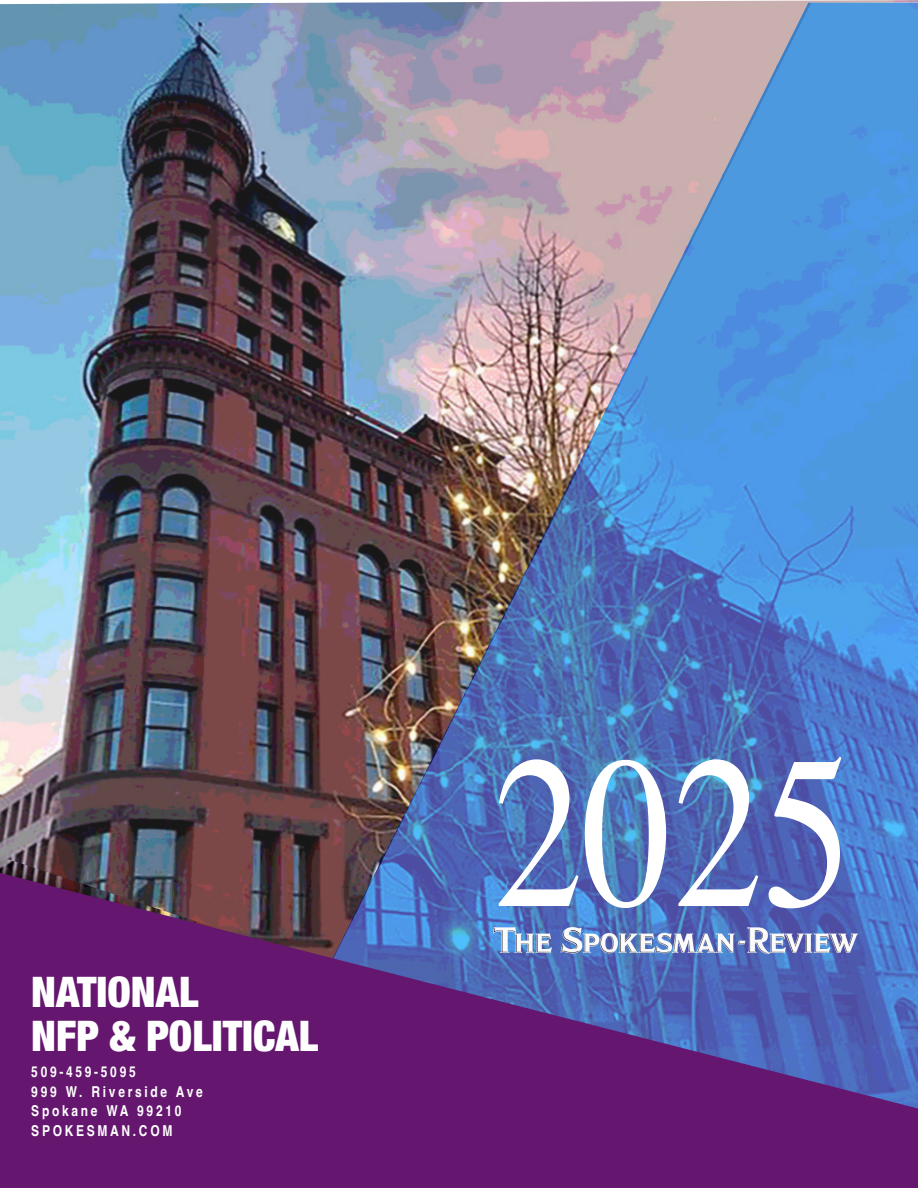
<style>
.page{position:relative;width:918px;height:1188px;background:#fff}
.page>*{position:absolute;margin:0;border:0;box-sizing:border-box;transform-origin:0 0}
.t1{font:217.65px "Times";color:#fff;scale:.83 1}
.t2{font:900 condensed 42px "Helvetica Neue";color:#fff}
.t3{font:700 15px "Helvetica";letter-spacing:.225em;color:#fff;scale:.8 1}
</style>
<div class="page">
<img style="left:0;top:0;width:918px;height:856px">
<img style="left:167px;top:3px;width:609px;height:870px">
<img style="left:776px;top:3px;width:142px;height:870px">
<img style="left:722px;top:64px;width:56px;height:809px">
<img style="left:668px;top:172px;width:56px;height:701px">
<img style="left:614px;top:281px;width:56px;height:592px">
<img style="left:560px;top:389px;width:56px;height:484px">
<img style="left:505px;top:498px;width:57px;height:375px">
<img style="left:451px;top:608px;width:56px;height:265px">
<img style="left:397px;top:716px;width:56px;height:157px">
<img style="left:344px;top:825px;width:55px;height:48px">
<img style="left:0;top:856px;width:329px;height:17px">
<svg style="left:0;top:873px;width:918px;height:315px;fill:#65166f"></svg>
<img style="left:493px;top:927px;width:364px;height:27px">
<p class="t2" style="left:31px;top:958px;width:169px">NATIONAL</p>
<p class="t2" style="left:31px;top:1001px;width:289px">NFP &amp; POLITICAL</p>
<p class="t3" style="left:31px;top:1063px;width:132px">509-459-5095</p>
<p class="t3" style="left:31px;top:1082px;width:216px">999 W. Riverside Ave</p>
<p class="t3" style="left:31px;top:1102px;width:189px">Spokane WA 99210</p>
<p class="t3" style="left:31px;top:1121px;width:178px">SPOKESMAN.COM</p>
<p class="t1" style="left:493px;top:629px;width:434px">2025</p>
<p class="t1" style="left:496px;top:686px;width:434px">2024</p>
</div>
